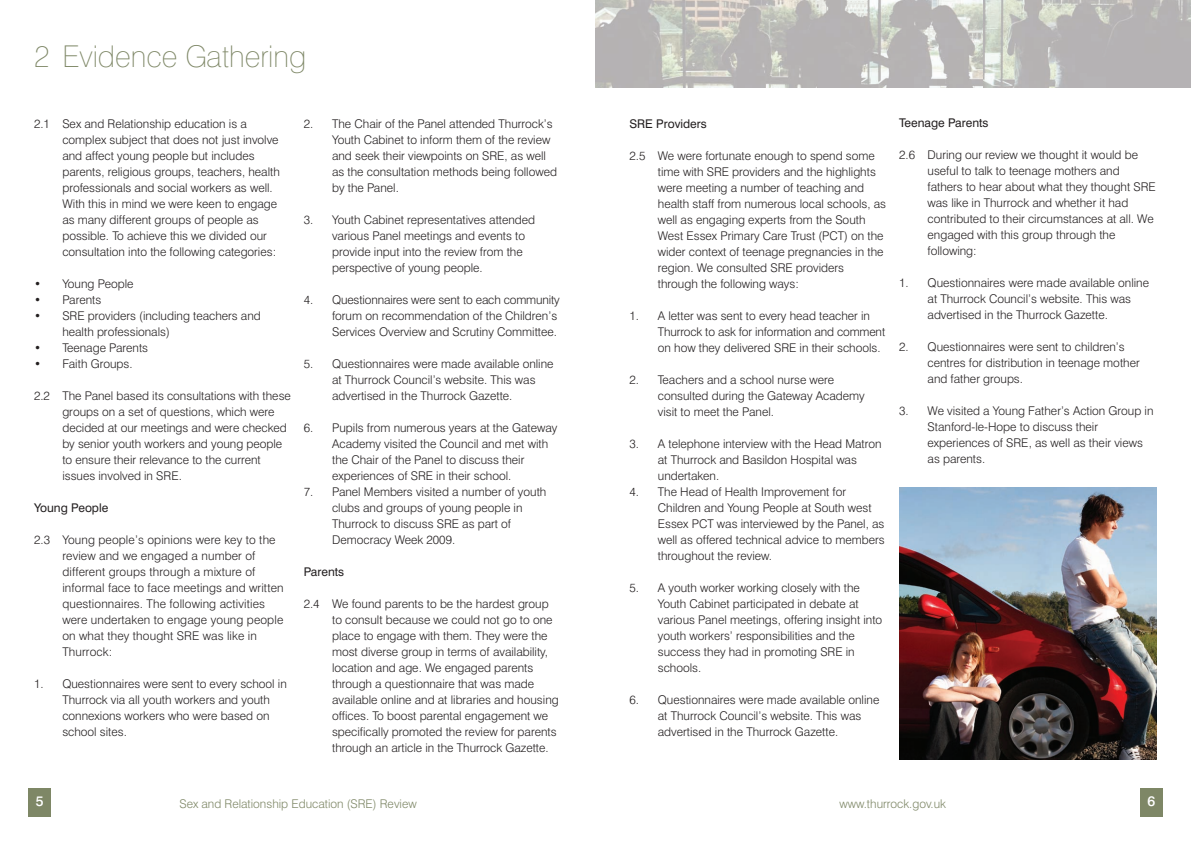
<style>
.page{position:relative;width:1191px;height:842px;background:#fff}
.page>*{position:absolute;margin:0;border:0;box-sizing:border-box;transform-origin:0 0}
.t1{font:100 30px "Swiss 721 BT";color:#7e8766}
.t2{font:500 14px "Swiss 721 BT";color:#fff}
.t3{font:300 12px/16px "Swiss 721 BT";color:#231f20}
.t4{font:300 12px "Swiss 721 BT";color:#7e8766}
.t5{font:12px "Swiss 721 BT";color:#231f20}
</style>
<div class="page">
<div style="left:28px;top:788px;width:23px;height:28px;background:#7e8766"></div>
<div style="left:1140px;top:788px;width:22px;height:28px;background:#7e8766"></div>
<img style="left:899px;top:488px;width:258px;height:271px">
<img style="left:595px;top:0;width:388px;height:88px">
<img style="left:983px;top:0;width:208px;height:88px">
<h1 class="t1" style="left:34px;top:45px;width:274px">2 Evidence Gathering</h1>
<p class="t3" style="left:62px;top:117px;width:219px;text-indent:-28px">2.1 Sex and Relationship education is a complex subject that does not just involve and affect young people but includes parents, religious groups, teachers, health professionals and social workers as well.<br>With this in mind we were keen to engage as many different groups of people as possible. To achieve this we divided our consultation into the following categories:</p>
<p class="t3" style="left:34px;top:277px;width:101px">• Young People</p>
<p class="t3" style="left:34px;top:293px;width:69px">• Parents</p>
<p class="t3" style="left:62px;top:309px;width:200px;text-indent:-28px">• SRE providers (including teachers and health professionals)</p>
<p class="t3" style="left:34px;top:341px;width:116px">• Teenage Parents</p>
<p class="t3" style="left:34px;top:357px;width:100px">• Faith Groups.</p>
<p class="t3" style="left:62px;top:389px;width:230px;text-indent:-28px">2.2 The Panel based its consultations with these groups on a set of questions, which were decided at our meetings and were checked by senior youth workers and young people to ensure their relevance to the current issues involved in SRE.</p>
<p class="t5" style="left:34px;top:503px;width:76px">Young People</p>
<p class="t3" style="left:62px;top:533px;width:223px;text-indent:-28px">2.3 Young people’s opinions were key to the review and we engaged a number of different groups through a mixture of informal face to face meetings and written questionnaires. The following activities were undertaken to engage young people on what they thought SRE was like in Thurrock:</p>
<p class="t3" style="left:62px;top:677px;width:226px;text-indent:-28px">1. Questionnaires were sent to every school in Thurrock via all youth workers and youth connexions workers who were based on school sites.</p>
<p class="t3" style="left:332px;top:117px;width:226px;text-indent:-28px">2. The Chair of the Panel attended Thurrock’s Youth Cabinet to inform them of the review and seek their viewpoints on SRE, as well as the consultation methods being followed by the Panel.</p>
<p class="t3" style="left:332px;top:213px;width:205px;text-indent:-28px">3. Youth Cabinet representatives attended various Panel meetings and events to provide input into the review from the perspective of young people.</p>
<p class="t3" style="left:332px;top:293px;width:229px;text-indent:-28px">4. Questionnaires were sent to each community forum on recommendation of the Children’s<br>Services Overview and Scrutiny Committee.</p>
<p class="t3" style="left:332px;top:357px;width:223px;text-indent:-28px">5. Questionnaires were made available online at Thurrock Council’s website. This was advertised in the Thurrock Gazette.</p>
<p class="t3" style="left:332px;top:420px;width:227px;text-indent:-28px">6. Pupils from numerous years at the Gateway Academy visited the Council and met with the Chair of the Panel to discuss their experiences of SRE in their school.</p>
<p class="t3" style="left:332px;top:484px;width:216px;text-indent:-28px">7. Panel Members visited a number of youth clubs and groups of young people in<br>Thurrock to discuss SRE as part of<br>Democracy Week 2009.</p>
<p class="t5" style="left:304px;top:567px;width:42px">Parents</p>
<p class="t3" style="left:332px;top:596px;width:228px;text-indent:-28px">2.4 We found parents to be the hardest group to consult because we could not go to one place to engage with them. They were the most diverse group in terms of availability, location and age. We engaged parents through a questionnaire that was made available online and at libraries and housing offices. To boost parental engagement we specifically promoted the review for parents through an article in the Thurrock Gazette.</p>
<p class="t5" style="left:629px;top:119px;width:79px">SRE Providers</p>
<p class="t3" style="left:658px;top:148px;width:230px;text-indent:-28px">2.5 We were fortunate enough to spend some time with SRE providers and the highlights were meeting a number of teaching and health staff from numerous local schools, as well as engaging experts from the South West Essex Primary Care Trust (PCT) on the wider context of teenage pregnancies in the region. We consulted SRE providers through the following ways:</p>
<p class="t3" style="left:658px;top:308px;width:229px;text-indent:-28px">1. A letter was sent to every head teacher in<br>Thurrock to ask for information and comment on how they delivered SRE in their schools.</p>
<p class="t3" style="left:658px;top:372px;width:208px;text-indent:-28px">2. Teachers and a school nurse were consulted during the Gateway Academy visit to meet the Panel.</p>
<p class="t3" style="left:658px;top:436px;width:225px;text-indent:-28px">3. A telephone interview with the Head Matron at Thurrock and Basildon Hospital was undertaken.</p>
<p class="t3" style="left:658px;top:484px;width:228px;text-indent:-28px">4. The Head of Health Improvement for Children and Young People at South west Essex PCT was interviewed by the Panel, as well as offered technical advice to members throughout the review.</p>
<p class="t3" style="left:658px;top:580px;width:226px;text-indent:-28px">5. A youth worker working closely with the Youth Cabinet participated in debate at various Panel meetings, offering insight into youth workers’ responsibilities and the success they had in promoting SRE in schools.</p>
<p class="t3" style="left:658px;top:692px;width:223px;text-indent:-28px">6. Questionnaires were made available online at Thurrock Council’s website. This was advertised in the Thurrock Gazette.</p>
<p class="t5" style="left:899px;top:119px;width:91px">Teenage Parents</p>
<p class="t3" style="left:927px;top:148px;width:230px;text-indent:-28px">2.6 During our review we thought it would be useful to talk to teenage mothers and fathers to hear about what they thought SRE was like in Thurrock and whether it had contributed to their circumstances at all. We engaged with this group through the following:</p>
<p class="t3" style="left:927px;top:276px;width:223px;text-indent:-28px">1. Questionnaires were made available online at Thurrock Council’s website. This was advertised in the Thurrock Gazette.</p>
<p class="t3" style="left:927px;top:340px;width:214px;text-indent:-28px">2. Questionnaires were sent to children’s centres for distribution in teenage mother and father groups.</p>
<p class="t3" style="left:927px;top:404px;width:227px;text-indent:-28px">3. We visited a Young Father’s Action Group in Stanford-le-Hope to discuss their experiences of SRE, as well as their views as parents.</p>
<p class="t2" style="left:36px;top:796px;width:9px">5</p>
<p class="t4" style="left:179px;top:799px;width:239px">Sex and Relationship Education (SRE) Review</p>
<p class="t4" style="left:839px;top:799px;width:108px">www.thurrock.gov.uk</p>
<p class="t2" style="left:1147px;top:796px;width:9px">6</p>
</div>
